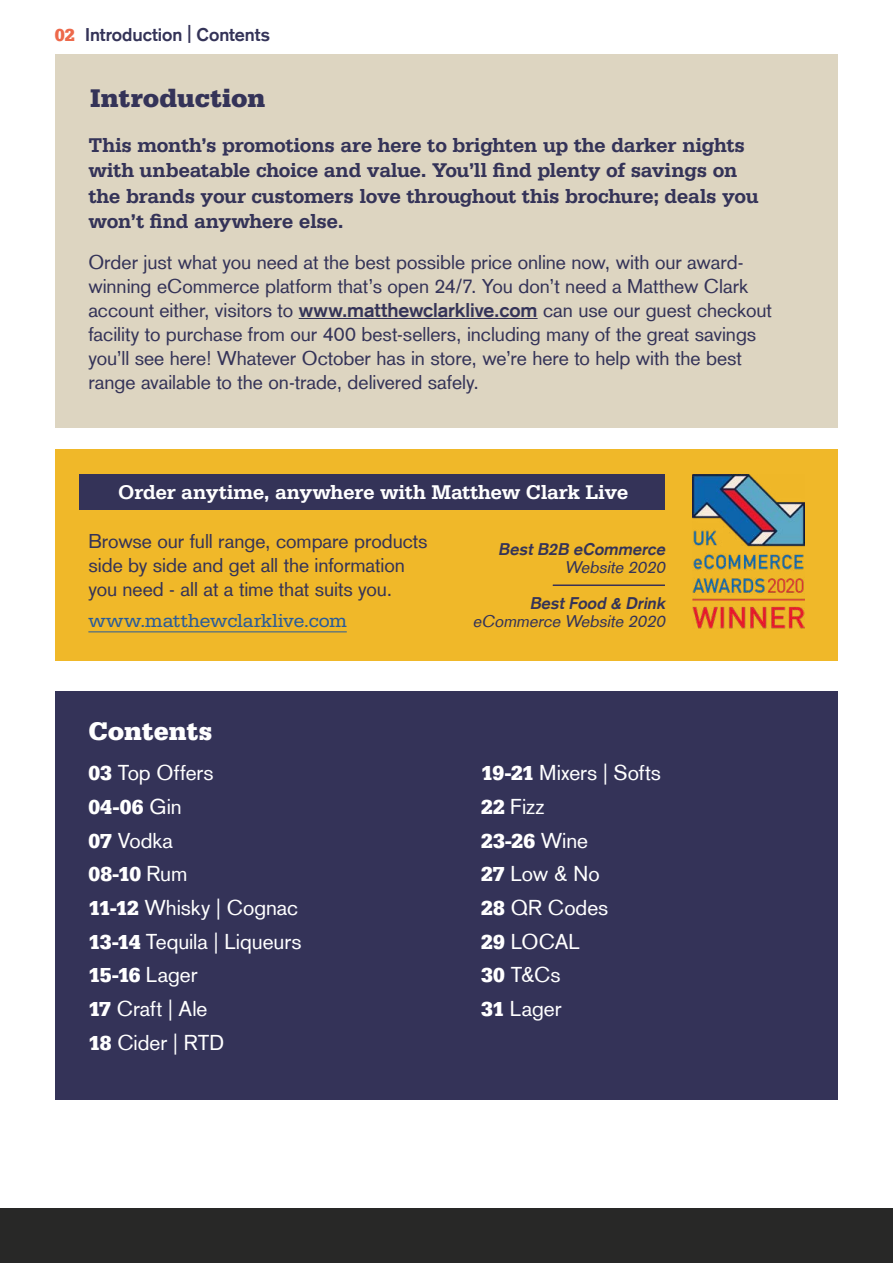
<style>
.page{position:relative;width:893px;height:1263px;background:#fff}
.page>*{position:absolute;margin:0;border:0;box-sizing:border-box;transform-origin:0 0}
.t1{font:900 27px "Serifa Std";letter-spacing:.005em;color:#343358}
.t2{font:900 27px "Serifa Std";color:#fff}
.t3{font:700 21px/25.5px "Serifa";letter-spacing:-.02em;color:#343358}
.t4{font:21px/33.8px "Basic Commercial LT Com";letter-spacing:-.005em;color:#fff}
.t5{font:700 21px "Serifa";letter-spacing:-.02em;color:#fff}
.t6{font:700 21px "Serifa";letter-spacing:.005em;color:#fff}
.t7{font:19.5px/24px "Basic Commercial LT Com";letter-spacing:-.005em;color:#343358}
.t8{font:19.5px "Serifa";color:#275b9b}
.t9{font:700 18px "Basic Commercial LT Com";letter-spacing:-.005em;color:#343358}
.t10{font:italic 16.5px "Basic Commercial LT Com";color:#343358}
.t11{font:italic 700 16.5px "Basic Commercial LT Com";color:#343358}
.s1{font-family:"Serifa";color:#ed694b}
.s2{font-weight:700}
.s3{font-family:"Serifa";font-weight:700}
.s4{font-family:"Basic Commercial LT Com";font-weight:400}
</style>
<div class="page">
<div style="left:55px;top:691px;width:783px;height:408px;background:#343358"></div>
<div style="left:0;top:1209px;width:893px;height:54px;background:#282827"></div>
<div style="left:55px;top:54px;width:783px;height:373px;background:#ddd5c1"></div>
<div style="left:55px;top:449px;width:783px;height:212px;background:#f0b829"></div>
<hr style="left:299px;top:318px;width:239px;height:1px;background:#343358">
<hr style="left:88px;top:631px;width:259px;height:1px;background:#275b9b">
<div style="left:79px;top:475px;width:586px;height:35px;background:#343358"></div>
<img style="left:693px;top:475px;width:112px;height:153px">
<hr style="left:553px;top:585px;width:112px;height:1px;background:#393155">
<p class="t9" style="left:55px;top:24px;width:216px"><span class="s1">02</span> Introduction | Contents</p>
<h1 class="t1" style="left:90px;top:82px;width:177px">Introduction</h1>
<p class="t3" style="left:88px;top:132px;width:672px">This month’s promotions are here to brighten up the darker nights with unbeatable choice and value. You’ll find plenty of savings on the brands your customers love throughout this brochure; deals you won’t find anywhere else.</p>
<p class="t7" style="left:88px;top:250px;width:685px">Order just what you need at the best possible price online now, with our award&shy;winning eCommerce platform that’s open 24/7. You don’t need a Matthew Clark account either, visitors to <span class="s2">www.matthewclarklive.com</span> can use our guest checkout facility to purchase from our 400 best-sellers, including many of the great savings you’ll see here! Whatever October has in store, we’re here to help with the best range available to the on-trade, delivered safely.</p>
<p class="t5" style="left:118px;top:480px;width:512px">Order anytime, anywhere with Matthew Clark Live</p>
<p class="t7" style="left:88px;top:529px;width:341px">Browse our full range, compare products side by side and get all the information you need - all at a time that suits you.</p>
<p class="t8" style="left:88px;top:610px;width:260px">www.matthewclarklive.com</p>
<h1 class="t2" style="left:88px;top:715px;width:125px">Contents</h1>
<p class="t4" style="left:88px;top:756px;width:127px"><span class="s3">03</span> Top Offers</p>
<p class="t6" style="left:88px;top:794px;width:95px">04-06 <span class="s4">Gin</span></p>
<p class="t4" style="left:88px;top:823px;width:86px"><span class="s3">07</span> Vodka</p>
<p class="t6" style="left:88px;top:862px;width:100px">08-10 <span class="s4">Rum</span></p>
<p class="t4" style="left:88px;top:891px;width:215px"><span class="s3">11-12</span> Whisky | Cognac<br><span class="s3">13-14</span> Tequila | Liqueurs</p>
<p class="t6" style="left:88px;top:963px;width:111px">15-16 <span class="s4">Lager</span></p>
<p class="t4" style="left:88px;top:992px;width:138px"><span class="s3">17</span> Craft | Ale<br><span class="s3">18</span> Cider | RTD</p>
<p class="t11" style="left:498px;top:540px;width:172px">Best B2B eCommerce</p>
<p class="t10" style="left:565px;top:557px;width:105px">Website 2020</p>
<p class="t11" style="left:530px;top:594px;width:140px">Best Food &amp; Drink</p>
<p class="t10" style="left:473px;top:611px;width:197px">eCommerce Website 2020</p>
<p class="t4" style="left:481px;top:756px;width:181px"><span class="s3">19-21</span> Mixers | Softs<br><span class="s3">22</span> Fizz</p>
<p class="t6" style="left:481px;top:828px;width:109px">23-26 <span class="s4">Wine</span></p>
<p class="t4" style="left:481px;top:857px;width:129px"><span class="s3">27</span> Low &amp; No<br><span class="s3">28</span> QR Codes<br><span class="s3">29</span> LOCAL<br><span class="s3">30</span> T&amp;Cs<br><span class="s3">31</span> Lager</p>
</div>
